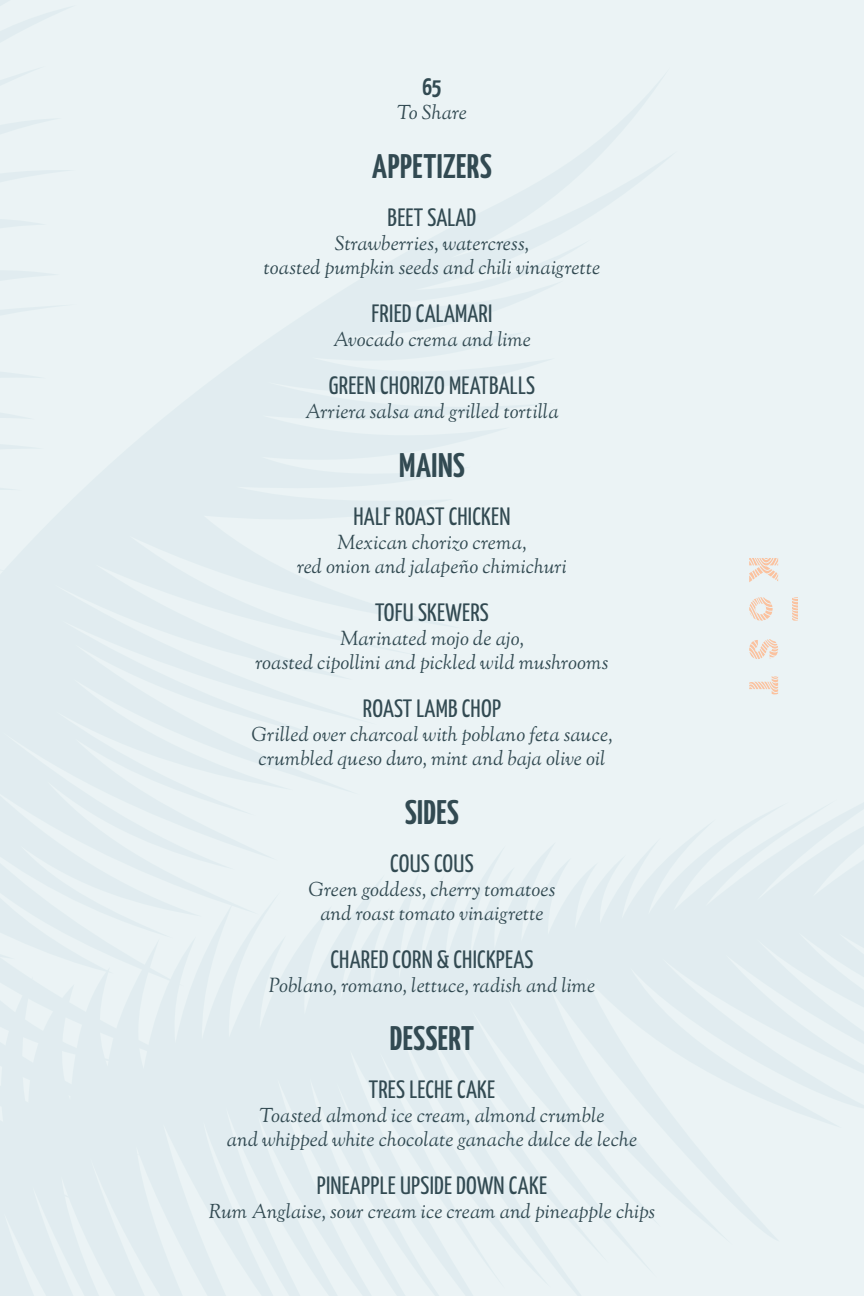
<style>
.page{position:relative;width:864px;height:1296px;background:#ebf3f5}
.page>*{position:absolute;margin:0;border:0;box-sizing:border-box;transform-origin:0 0}
.t1{font:700 34px "Yanone Kaffeesatz";letter-spacing:.015em;color:#324a52}
.t2{font:25px "Yanone Kaffeesatz";letter-spacing:.01em;color:#324a52}
.t3{font:700 24px "Yanone Kaffeesatz";color:#324a52}
.t4{font:italic 20px/24px "Sorts Mill Goudy";letter-spacing:.005em;color:#324a52;text-align:center}
</style>
<div class="page">
<svg style="left:749px;top:639px;width:29px;height:20px"></svg>
<svg style="left:749px;top:558px;width:29px;height:24px"></svg>
<svg style="left:749px;top:597px;width:24px;height:24px"></svg>
<svg style="left:749px;top:676px;width:30px;height:19px"></svg>
<svg style="left:792px;top:597px;width:6px;height:24px"></svg>
<p class="t3" style="left:422px;top:70px;width:21px">65</p>
<p class="t4" style="left:397px;top:102px;width:71px">To Share</p>
<h1 class="t1" style="left:372px;top:142px;width:121px">APPETIZERS</h1>
<p class="t2" style="left:388px;top:200px;width:90px">BEET SALAD</p>
<p class="t4" style="left:264px;top:233px;width:338px">Strawberries, watercress,<br>toasted pumpkin seeds and chili vinaigrette</p>
<p class="t2" style="left:372px;top:296px;width:122px">FRIED CALAMARI</p>
<p class="t4" style="left:333px;top:329px;width:199px">Avocado crema and lime</p>
<p class="t2" style="left:329px;top:368px;width:208px">GREEN CHORIZO MEATBALLS</p>
<p class="t4" style="left:305px;top:401px;width:255px">Arriera salsa and grilled tortilla</p>
<h1 class="t1" style="left:399px;top:441px;width:67px">MAINS</h1>
<p class="t2" style="left:353px;top:498px;width:159px">HALF ROAST CHICKEN</p>
<p class="t4" style="left:297px;top:532px;width:271px">Mexican chorizo crema,<br>red onion and jalapeño chimichuri</p>
<p class="t2" style="left:375px;top:594px;width:115px">TOFU SKEWERS</p>
<p class="t4" style="left:255px;top:628px;width:355px">Marinated mojo de ajo,<br>roasted cipollini and pickled wild mushrooms</p>
<p class="t2" style="left:363px;top:690px;width:140px">ROAST LAMB CHOP</p>
<p class="t4" style="left:251px;top:724px;width:363px">Grilled over charcoal with poblano feta sauce, crumbled queso duro, mint and baja olive oil</p>
<h1 class="t1" style="left:405px;top:788px;width:55px">SIDES</h1>
<p class="t2" style="left:390px;top:845px;width:85px">COUS COUS</p>
<p class="t4" style="left:308px;top:879px;width:249px">Green goddess, cherry tomatoes and roast tomato vinaigrette</p>
<p class="t2" style="left:331px;top:941px;width:204px">CHARED CORN &amp; CHICKPEAS</p>
<p class="t4" style="left:269px;top:975px;width:328px">Poblano, romano, lettuce, radish and lime</p>
<h1 class="t1" style="left:390px;top:1014px;width:86px">DESSERT</h1>
<p class="t2" style="left:369px;top:1072px;width:128px">TRES LECHE CAKE</p>
<p class="t4" style="left:227px;top:1106px;width:412px">Toasted almond ice cream, almond crumble<br>and whipped white chocolate ganache dulce de leche</p>
<p class="t2" style="left:317px;top:1168px;width:232px">PINEAPPLE UPSIDE DOWN CAKE</p>
<p class="t4" style="left:209px;top:1202px;width:448px">Rum Anglaise, sour cream ice cream and pineapple chips</p>
</div>
